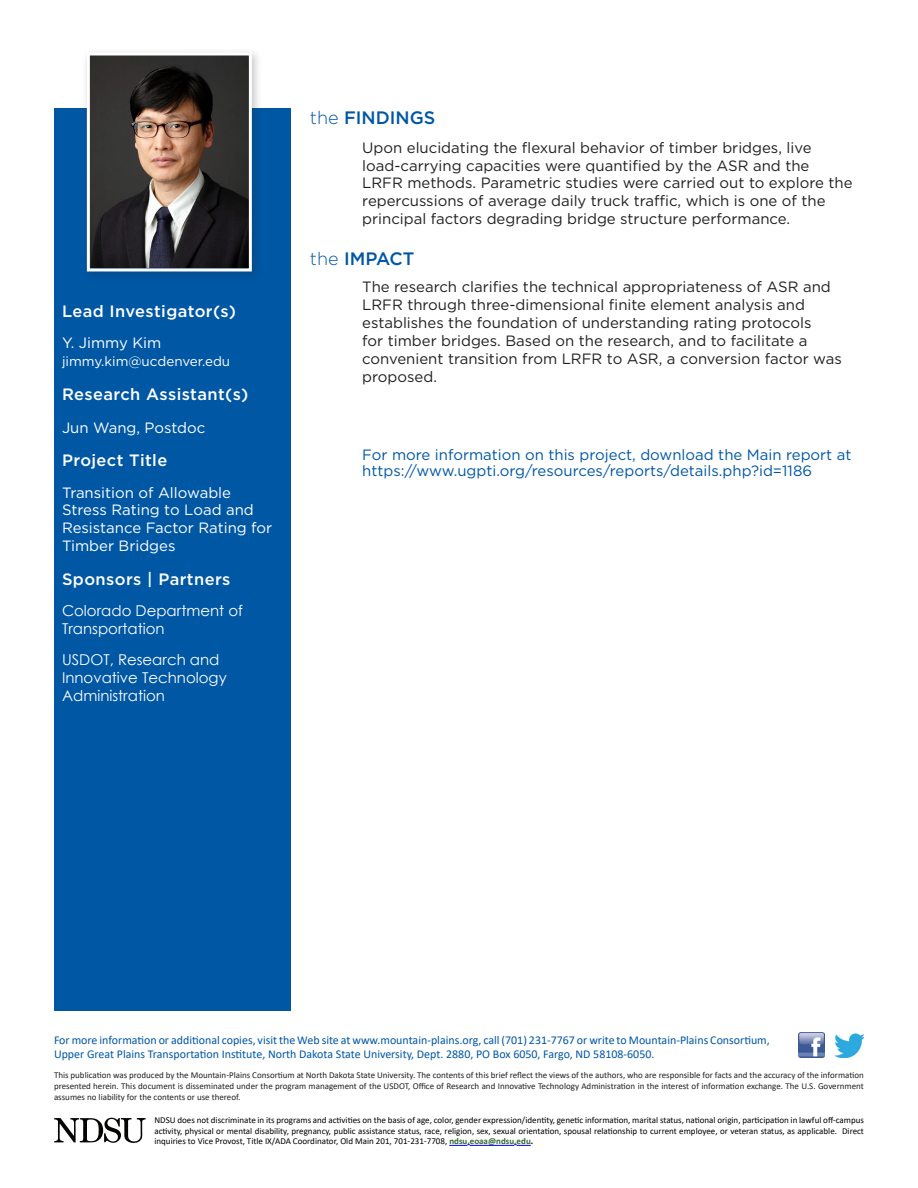
<style>
.page{position:relative;width:918px;height:1188px;background:#fff}
.page>*{position:absolute;margin:0;border:0;box-sizing:border-box;transform-origin:0 0}
.t1{font:500 18px "Gotham";color:#0057a4}
.t2{font:500 16.5px "Gotham";letter-spacing:.025em;color:#fff}
.t3{font:15px/18px "Gotham";color:#231f20}
.t4{font:15px/16.5px "Gotham";color:#0057a4}
.t5{font:15px/18px "Gotham";color:#fff}
.t6{font:15px/18px "Century Gothic";color:#fff}
.t7{font:13.5px "Gotham";color:#fff}
.t8{font:12px/14.4px "Calibri";color:#0057a4}
.t9{font:9px/10.8px "Calibri";color:#000;text-align:justify}
.t10{font:9px/10.8px "Calibri";color:#231f20;text-align:justify}
.s1{font-weight:300}
.s2{font-weight:700;color:#363}
.s3{font-weight:700}
</style>
<div class="page">
<div style="left:54px;top:108px;width:236px;height:903px;background:#0057a4"></div>
<div style="left:81px;top:47px;width:182px;height:235px;background:#231f20;opacity:.25"></div>
<img style="left:91px;top:57px;width:157px;height:210px">
<div style="left:87px;top:53px;width:165px;height:218px;border:3px solid #fff"></div>
<img style="left:798px;top:1032px;width:26px;height:26px">
<img style="left:834px;top:1033px;width:30px;height:25px">
<svg style="left:54px;top:1118px;width:92px;height:25px"></svg>
<svg style="left:449px;top:1144px;width:21px;height:2px"></svg>
<hr style="left:470px;top:1145px;width:44px;height:1px;background:#00f">
<svg style="left:514px;top:1144px;width:17px;height:2px"></svg>
<h1 class="t2" style="left:62px;top:300px;width:176px">Lead Investigator(s)</h1>
<p class="t5" style="left:62px;top:334px;width:101px">Y. Jimmy Kim</p>
<p class="t7" style="left:62px;top:353px;width:170px">jimmy.kim@ucdenver.edu</p>
<h1 class="t2" style="left:62px;top:383px;width:188px">Research Assistant(s)</h1>
<p class="t5" style="left:62px;top:418px;width:145px">Jun Wang, Postdoc</p>
<h1 class="t2" style="left:62px;top:449px;width:107px">Project Title</h1>
<p class="t5" style="left:62px;top:483px;width:212px">Transition of Allowable<br>Stress Rating to Load and<br>Resistance Factor Rating for<br>Timber Bridges</p>
<h1 class="t2" style="left:62px;top:568px;width:170px">Sponsors | Partners</h1>
<p class="t6" style="left:62px;top:601px;width:182px">Colorado Department of<br>Transportation</p>
<p class="t6" style="left:62px;top:651px;width:166px">USDOT, Research and<br>Innovative Technology<br>Administration</p>
<h1 class="t1" style="left:310px;top:106px;width:127px"><span class="s1">the</span> FINDINGS</h1>
<p class="t3" style="left:362px;top:138px;width:492px">Upon elucidating the flexural behavior of timber bridges, live load-carrying capacities were quantified by the ASR and the LRFR methods. Parametric studies were carried out to explore the repercussions of average daily truck traffic, which is one of the principal factors degrading bridge structure performance.</p>
<h1 class="t1" style="left:310px;top:247px;width:106px"><span class="s1">the</span> IMPACT</h1>
<p class="t3" style="left:362px;top:278px;width:481px">The research clarifies the technical appropriateness of ASR and LRFR through three-dimensional finite element analysis and establishes the foundation of understanding rating protocols<br>for timber bridges. Based on the research, and to facilitate a convenient transition from LRFR to ASR, a conversion factor was proposed.</p>
<p class="t4" style="left:362px;top:446px;width:491px">For more information on this project, download the Main report at https://www.ugpti.org/resources/reports/details.php?id=1186</p>
<p class="t8" style="left:54px;top:1032px;width:717px">For more information or additional copies, visit the Web site at www.mountain-plains.org, call (701) 231-7767 or write to Mountain-Plains Consortium,<br>Upper Great Plains Transportation Institute, North Dakota State University, Dept. 2880, PO Box 6050, Fargo, ND 58108-6050.</p>
<p class="t10" style="left:54px;top:1070px;width:811px">This publication was produced by the Mountain-Plains Consortium at North Dakota State University. The contents of this brief reflect the views of the authors, who are responsible for facts and the accuracy of the information presented herein. This document is disseminated under the program management of the USDOT, Office of Research and Innovative Technology Administration in the interest of information exchange. The U.S. Government assumes no liability for the contents or use thereof.</p>
<p class="t9" style="left:154px;top:1114px;width:711px">NDSU does not discriminate in its programs and activities on the basis of age, color, gender expression/identity, genetic information, marital status, national origin, participation in lawful off-campus activity, physical or mental disability, pregnancy, public assistance status, race, religion, sex, sexual orientation, spousal relationship to current employee, or veteran status, as applicable. Direct inquiries to Vice Provost, Title IX/ADA Coordinator, Old Main 201, 701-231-7708, <span class="s2">ndsu.eoaa@ndsu.edu</span><span class="s3">.</span></p>
</div>
